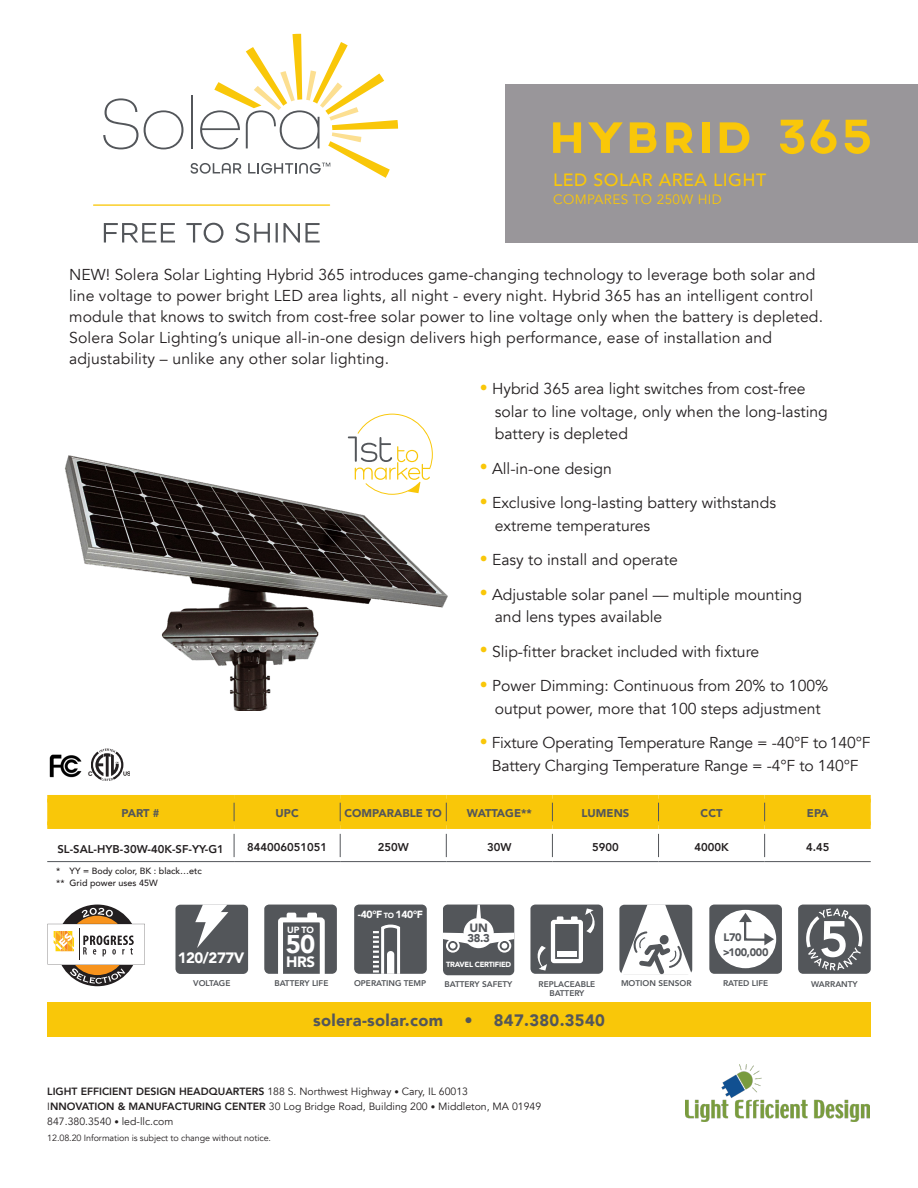
<style>
.page{position:relative;width:918px;height:1188px;background:#fff}
.page>*{position:absolute;margin:0;border:0;box-sizing:border-box;transform-origin:0 0}
.t1{font:900 25.65px "Avenir";color:#fff}
.t2{font:500 17.7px "Avenir";letter-spacing:.03em;color:#f9c709}
.t3{font:900 16.5px "Avenir";letter-spacing:.02em;color:#53565a}
.t4{font:15.75px/21px "Avenir";color:#231f20}
.t5{font:900 15px "Avenir";letter-spacing:-.03em;color:#fff}
.t6{font:13.5px "Avenir";letter-spacing:.03em;color:#f9c709}
.t7{font:900 12px "Avenir";color:#53565a}
.t8{font:800 11.25px "Avenir";color:#231f20}
.t9{font:900 11.25px "Avenir";color:#53565a}
.t10{font:900 10.95px "Avenir";letter-spacing:-.03em;color:#53565a}
.t11{font:10.5px "Avenir";color:#231f20}
.t12{font:900 10.35px "Avenir";color:#fff}
.t13{font:9px "Avenir";letter-spacing:-.01em;color:#231f20}
.t14{font:500 9px "Avenir";color:#231f20}
.t15{font:900 9px "Avenir";color:#fff}
.t16{font:800 8.25px/9px "Avenir";color:#53565a;text-align:center}
.t17{font:900 7.5px "Avenir";letter-spacing:-.03em;color:#fff}
.t18{font:700 6.3px "Arial";color:#231f20}
.s1{color:#f9c709}
.s2{font-size:7.5px}
.s3{font-weight:800}
.s4{font-size:9px}
</style>
<div class="page">
<div style="left:47px;top:1002px;width:824px;height:34px;background:#f9c709"></div>
<div style="left:47px;top:802px;width:824px;height:19px;background:#f9c709"></div>
<svg style="left:234px;top:834px;width:1px;height:23px"></svg>
<svg style="left:340px;top:834px;width:1px;height:23px"></svg>
<svg style="left:446px;top:834px;width:1px;height:23px"></svg>
<svg style="left:552px;top:834px;width:1px;height:23px"></svg>
<svg style="left:658px;top:834px;width:1px;height:23px"></svg>
<svg style="left:764px;top:834px;width:1px;height:23px"></svg>
<hr style="left:47px;top:861px;width:187px;height:1px;background:#53565a">
<hr style="left:234px;top:861px;width:106px;height:1px;background:#53565a">
<hr style="left:340px;top:861px;width:106px;height:1px;background:#53565a">
<hr style="left:446px;top:861px;width:106px;height:1px;background:#53565a">
<hr style="left:552px;top:861px;width:107px;height:1px;background:#53565a">
<hr style="left:659px;top:861px;width:106px;height:1px;background:#53565a">
<hr style="left:765px;top:861px;width:106px;height:1px;background:#53565a">
<div style="left:47px;top:795px;width:187px;height:7px;background:#f9c709"></div>
<div style="left:234px;top:795px;width:106px;height:7px;background:#f9c709"></div>
<div style="left:340px;top:795px;width:106px;height:7px;background:#f9c709"></div>
<div style="left:446px;top:795px;width:106px;height:7px;background:#f9c709"></div>
<div style="left:552px;top:795px;width:107px;height:7px;background:#f9c709"></div>
<div style="left:659px;top:795px;width:106px;height:7px;background:#f9c709"></div>
<div style="left:765px;top:795px;width:106px;height:7px;background:#f9c709"></div>
<div style="left:47px;top:821px;width:187px;height:8px;background:#f9c709"></div>
<div style="left:234px;top:821px;width:106px;height:8px;background:#f9c709"></div>
<div style="left:340px;top:821px;width:106px;height:8px;background:#f9c709"></div>
<div style="left:446px;top:821px;width:106px;height:8px;background:#f9c709"></div>
<div style="left:552px;top:821px;width:107px;height:8px;background:#f9c709"></div>
<div style="left:659px;top:821px;width:106px;height:8px;background:#f9c709"></div>
<div style="left:765px;top:821px;width:106px;height:8px;background:#f9c709"></div>
<img style="left:65px;top:455px;width:383px;height:256px">
<svg style="left:264px;top:905px;width:73px;height:69px;background:#6e7074"></svg>
<div style="left:287px;top:913px;width:9px;height:6px;background:#fff;border-radius:2px"></div>
<div style="left:307px;top:913px;width:10px;height:6px;background:#fff;border-radius:2px"></div>
<svg style="left:354px;top:905px;width:73px;height:69px;background:#696c6f"></svg>
<svg style="left:443px;top:905px;width:71px;height:70px"></svg>
<svg style="left:530px;top:905px;width:73px;height:69px;background:#6f7275"></svg>
<div style="left:557px;top:951px;width:20px;height:6px;background:#fff"></div>
<svg style="left:619px;top:905px;width:73px;height:70px"></svg>
<svg style="left:798px;top:905px;width:73px;height:69px;background:#75777a"></svg>
<svg style="left:175px;top:905px;width:73px;height:69px;background:#696c6f"></svg>
<svg style="left:709px;top:905px;width:73px;height:69px"></svg>
<svg style="left:348px;top:414px;width:85px;height:81px"></svg>
<div style="left:506px;top:84px;width:412px;height:158px;background:#99969a"></div>
<svg style="left:553px;top:122px;width:28px;height:31px"></svg>
<svg style="left:588px;top:122px;width:35px;height:31px"></svg>
<svg style="left:630px;top:122px;width:26px;height:31px"></svg>
<svg style="left:666px;top:122px;width:27px;height:31px"></svg>
<div style="left:702px;top:122px;width:7px;height:31px;background:#f9c709"></div>
<svg style="left:720px;top:122px;width:29px;height:31px"></svg>
<svg style="left:780px;top:120px;width:24px;height:34px"></svg>
<svg style="left:810px;top:120px;width:27px;height:34px"></svg>
<svg style="left:845px;top:120px;width:25px;height:34px"></svg>
<img style="left:49px;top:754px;width:33px;height:24px">
<svg style="left:91px;top:749px;width:39px;height:32px"></svg>
<svg style="left:103px;top:98px;width:80px;height:51px"></svg>
<svg style="left:191px;top:34px;width:207px;height:144px"></svg>
<hr style="left:94px;top:204px;width:236px;height:2px;background:#f9c709">
<svg style="left:104px;top:223px;width:216px;height:20px"></svg>
<img style="left:686px;top:1064px;width:183px;height:58px">
<div style="left:57px;top:905px;width:81px;height:81px;background:#231f20;border-radius:50%"></div>
<svg style="left:68px;top:916px;width:59px;height:59px"></svg>
<svg style="left:81px;top:908px;width:32px;height:10px"></svg>
<svg style="left:47px;top:924px;width:98px;height:60px"></svg>
<p class="t2" style="left:553px;top:165px;width:215px">LED SOLAR AREA LIGHT</p>
<p class="t6" style="left:553px;top:192px;width:170px">COMPARES TO 250W HID</p>
<p class="t4" style="left:69px;top:265px;width:755px">NEW! Solera Solar Lighting Hybrid 365 introduces game-changing technology to leverage both solar and line voltage to power bright LED area lights, all night - every night. Hybrid 365 has an intelligent control module that knows to switch from cost-free solar power to line voltage only when the battery is depleted.<br>Solera Solar Lighting’s unique all-in-one design delivers high performance, ease of installation and adjustability – unlike any other solar lighting.</p>
<p class="t18" style="left:88px;top:770px;width:6px">C</p>
<p class="t4" style="left:480px;top:379px;width:327px"><span class="s1">•</span> Hybrid 365 area light switches from cost-free</p>
<p class="t4" style="left:495px;top:401px;width:335px">solar to line voltage, only when the long-lasting</p>
<p class="t4" style="left:495px;top:424px;width:135px">battery is depleted</p>
<p class="t4" style="left:480px;top:458px;width:134px"><span class="s1">•</span> All-in-one design</p>
<p class="t4" style="left:480px;top:493px;width:298px"><span class="s1">•</span> Exclusive long-lasting battery withstands</p>
<p class="t4" style="left:495px;top:515px;width:157px">extreme temperatures</p>
<p class="t4" style="left:480px;top:550px;width:200px"><span class="s1">•</span> Easy to install and operate</p>
<p class="t4" style="left:480px;top:584px;width:324px"><span class="s1">•</span> Adjustable solar panel — multiple mounting</p>
<p class="t4" style="left:495px;top:607px;width:169px">and lens types available</p>
<p class="t4" style="left:480px;top:641px;width:281px"><span class="s1">•</span> Slip-fitter bracket included with fixture</p>
<p class="t4" style="left:480px;top:676px;width:350px"><span class="s1">•</span> Power Dimming: Continuous from 20% to 100%</p>
<p class="t4" style="left:495px;top:698px;width:328px">output power, more that 100 steps adjustment</p>
<p class="t4" style="left:480px;top:732px;width:392px;line-height:22.5px;text-align:center"><span class="s1">•</span> Fixture Operating Temperature Range = -40°F to 140°F<br>Battery Charging Temperature Range = -4°F to 140°F</p>
<p class="t9" style="left:121px;top:803px;width:40px">PART #</p>
<p class="t9" style="left:276px;top:803px;width:25px">UPC</p>
<p class="t9" style="left:345px;top:803px;width:99px">COMPARABLE TO</p>
<p class="t9" style="left:467px;top:803px;width:67px">WATTAGE**</p>
<p class="t9" style="left:582px;top:803px;width:49px">LUMENS</p>
<p class="t9" style="left:701px;top:803px;width:23px">CCT</p>
<p class="t9" style="left:807px;top:803px;width:23px">EPA</p>
<p class="t8" style="left:57px;top:840px;width:168px">SL-SAL-HYB-30W-40K-SF-YY-G1</p>
<p class="t8" style="left:247px;top:838px;width:81px">844006051051</p>
<p class="t8" style="left:378px;top:838px;width:33px">250W</p>
<p class="t8" style="left:487px;top:838px;width:26px">30W</p>
<p class="t8" style="left:592px;top:838px;width:28px">5900</p>
<p class="t8" style="left:694px;top:838px;width:36px">4000K</p>
<p class="t8" style="left:806px;top:838px;width:25px">4.45</p>
<p class="t14" style="left:56px;top:863px;width:147px">* YY = Body color, BK : black…etc</p>
<p class="t14" style="left:56px;top:875px;width:103px">** Grid power uses 45W</p>
<p class="t5" style="left:178px;top:945px;width:68px">120/277V</p>
<p class="t15" style="left:287px;top:922px;width:28px">UP TO</p>
<p class="t1" style="left:286px;top:922px;width:31px">50</p>
<p class="t5" style="left:286px;top:949px;width:30px">HRS</p>
<p class="t12" style="left:358px;top:906px;width:67px">-40°F <span class="s2">TO</span> 140°F</p>
<p class="t7" style="left:470px;top:918px;width:20px">UN</p>
<p class="t9" style="left:467px;top:928px;width:24px">38.3</p>
<p class="t17" style="left:446px;top:958px;width:67px">TRAVEL CERTIFIED</p>
<p class="t10" style="left:724px;top:927px;width:20px">L70</p>
<p class="t10" style="left:723px;top:943px;width:47px">&gt;100,000</p>
<p class="t16" style="left:193px;top:979px;width:39px">VOLTAGE</p>
<p class="t16" style="left:621px;top:979px;width:72px">MOTION SENSOR</p>
<p class="t16" style="left:811px;top:980px;width:48px">WARRANTY</p>
<p class="t16" style="left:354px;top:979px;width:74px">OPERATING TEMP</p>
<p class="t16" style="left:444px;top:980px;width:69px">BATTERY SAFETY</p>
<p class="t16" style="left:723px;top:979px;width:47px">RATED LIFE</p>
<p class="t16" style="left:274px;top:979px;width:55px">BATTERY LIFE</p>
<p class="t16" style="left:539px;top:980px;width:58px">REPLACEABLE<br>BATTERY</p>
<p class="t3" style="left:313px;top:1006px;width:132px">solera-solar.com</p>
<p class="t3" style="left:464px;top:1006px;width:142px">• 847.380.3540</p>
<p class="t11" style="left:47px;top:1085px;width:422px"><span class="s3">LIGHT EFFICIENT DESIGN HEADQUARTERS</span> 188 S. Northwest Highway <span class="s4">•</span> Cary, IL 60013</p>
<p class="t11" style="left:47px;top:1100px;width:496px">I<span class="s3">NNOVATION &amp; MANUFACTURING CENTER</span> 30 Log Bridge Road, Building 200 <span class="s4">•</span> Middleton, MA 01949</p>
<p class="t11" style="left:47px;top:1115px;width:128px">847.380.3540 <span class="s4">•</span> led-llc.com</p>
<p class="t13" style="left:47px;top:1132px;width:225px">12.08.20 Information is subject to change without notice.</p>
</div>
